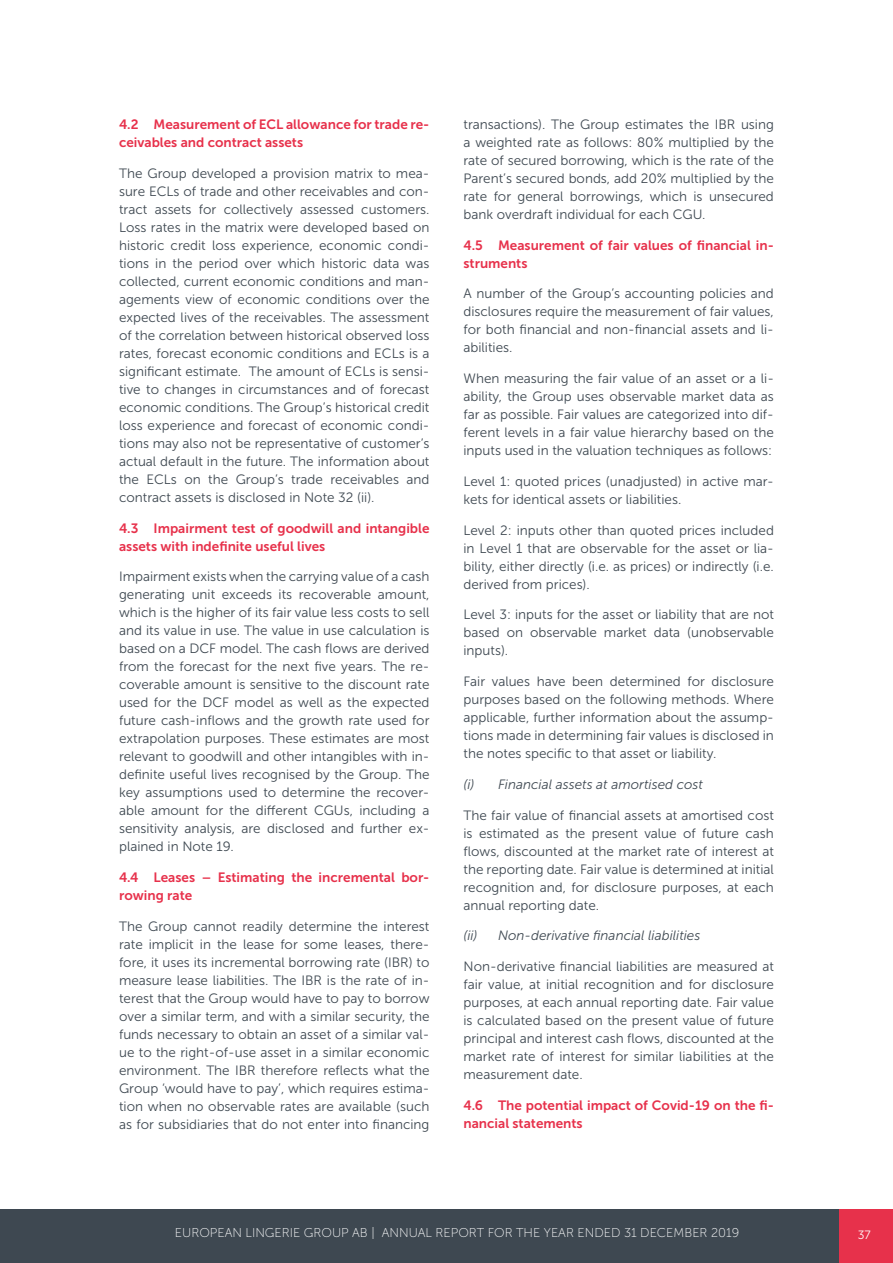
<style>
.page{position:relative;width:893px;height:1263px;background:#fff}
.page>*{position:absolute;margin:0;border:0;box-sizing:border-box;transform-origin:0 0}
.t1{font:13.5px/18px "Museo Sans 300";color:#3e4851;text-align:justify}
.t2{font:13.5px/18px "Museo Sans 700";color:#e7314b}
.t3{font:italic 13.5px "Museo Sans 300";color:#3e4851}
.t4{font:12.75px "Museo Sans 100";color:#fff}
.t5{font:12px "Museo Sans 300";color:#fff}
</style>
<div class="page">
<div style="left:0;top:1209px;width:893px;height:54px;background:#3e4851"></div>
<div style="left:839px;top:1209px;width:54px;height:54px;background:#e7314b"></div>
<p class="t2" style="left:119px;top:116px;width:312px">4.2 Measurement of ECL allowance for trade re&shy;ceivables and contract assets</p>
<p class="t1" style="left:119px;top:164px;width:312px">The Group developed a provision matrix to mea&shy;sure ECLs of trade and other receivables and con&shy;tract assets for collectively assessed customers.<br>Loss rates in the matrix were developed based on historic credit loss experience, economic condi&shy;tions in the period over which historic data was collected, current economic conditions and man&shy;agements view of economic conditions over the expected lives of the receivables. The assessment of the correlation between historical observed loss rates, forecast economic conditions and ECLs is a significant estimate. The amount of ECLs is sensi&shy;tive to changes in circumstances and of forecast economic conditions. The Group’s historical credit loss experience and forecast of economic condi&shy;tions may also not be representative of customer’s actual default in the future. The information about the ECLs on the Group’s trade receivables and contract assets is disclosed in Note 32 (ii).</p>
<p class="t2" style="left:119px;top:519px;width:312px">4.3 Impairment test of goodwill and intangible assets with indefinite useful lives</p>
<p class="t1" style="left:119px;top:568px;width:312px">Impairment exists when the carrying value of a cash generating unit exceeds its recoverable amount, which is the higher of its fair value less costs to sell and its value in use. The value in use calculation is based on a DCF model. The cash flows are derived from the forecast for the next five years. The re&shy;coverable amount is sensitive to the discount rate used for the DCF model as well as the expected future cash-inflows and the growth rate used for extrapolation purposes. These estimates are most relevant to goodwill and other intangibles with in&shy;definite useful lives recognised by the Group. The key assumptions used to determine the recover&shy;able amount for the different CGUs, including a sensitivity analysis, are disclosed and further ex&shy;plained in Note 19.</p>
<p class="t2" style="left:119px;top:868px;width:312px">4.4 Leases – Estimating the incremental bor&shy;rowing rate</p>
<p class="t1" style="left:119px;top:917px;width:312px">The Group cannot readily determine the interest rate implicit in the lease for some leases, there&shy;fore, it uses its incremental borrowing rate (IBR) to measure lease liabilities. The IBR is the rate of in&shy;terest that the Group would have to pay to borrow over a similar term, and with a similar security, the funds necessary to obtain an asset of a similar val&shy;ue to the right-of-use asset in a similar economic environment. The IBR therefore reflects what the Group ‘would have to pay’, which requires estima&shy;tion when no observable rates are available (such as for subsidiaries that do not enter into financing</p>
<p class="t1" style="left:463px;top:115px;width:312px">transactions). The Group estimates the IBR using a weighted rate as follows: 80% multiplied by the rate of secured borrowing, which is the rate of the Parent’s secured bonds, add 20% multiplied by the rate for general borrowings, which is unsecured bank overdraft individual for each CGU.</p>
<p class="t2" style="left:463px;top:236px;width:312px">4.5 Measurement of fair values of financial in&shy;struments</p>
<p class="t1" style="left:463px;top:285px;width:312px">A number of the Group’s accounting policies and disclosures require the measurement of fair values, for both financial and non-financial assets and li&shy;abilities.</p>
<p class="t1" style="left:463px;top:370px;width:312px">When measuring the fair value of an asset or a li&shy;ability, the Group uses observable market data as far as possible. Fair values are categorized into dif&shy;ferent levels in a fair value hierarchy based on the inputs used in the valuation techniques as follows:</p>
<p class="t1" style="left:463px;top:472px;width:312px">Level 1: quoted prices (unadjusted) in active mar&shy;kets for identical assets or liabilities.</p>
<p class="t1" style="left:463px;top:521px;width:312px">Level 2: inputs other than quoted prices included in Level 1 that are observable for the asset or lia&shy;bility, either directly (i.e. as prices) or indirectly (i.e. derived from prices).</p>
<p class="t1" style="left:463px;top:606px;width:312px">Level 3: inputs for the asset or liability that are not based on observable market data (unobservable inputs).</p>
<p class="t1" style="left:463px;top:673px;width:312px">Fair values have been determined for disclosure purposes based on the following methods. Where applicable, further information about the assump&shy;tions made in determining fair values is disclosed in the notes specific to that asset or liability.</p>
<p class="t3" style="left:463px;top:777px;width:241px">(i) Financial assets at amortised cost</p>
<p class="t1" style="left:463px;top:806px;width:312px">The fair value of financial assets at amortised cost is estimated as the present value of future cash flows, discounted at the market rate of interest at the reporting date. Fair value is determined at initial recognition and, for disclosure purposes, at each annual reporting date.</p>
<p class="t3" style="left:463px;top:928px;width:238px">(ii) Non-derivative financial liabilities</p>
<p class="t1" style="left:463px;top:958px;width:312px">Non-derivative financial liabilities are measured at fair value, at initial recognition and for disclosure purposes, at each annual reporting date. Fair value is calculated based on the present value of future principal and interest cash flows, discounted at the market rate of interest for similar liabilities at the measurement date.</p>
<p class="t2" style="left:463px;top:1096px;width:312px">4.6 The potential impact of Covid-19 on the fi&shy;nancial statements</p>
<p class="t4" style="left:175px;top:1226px;width:566px">EUROPEAN LINGERIE GROUP AB | ANNUAL REPORT FOR THE YEAR ENDED 31 DECEMBER 2019</p>
<p class="t5" style="left:858px;top:1228px;width:14px">37</p>
</div>
